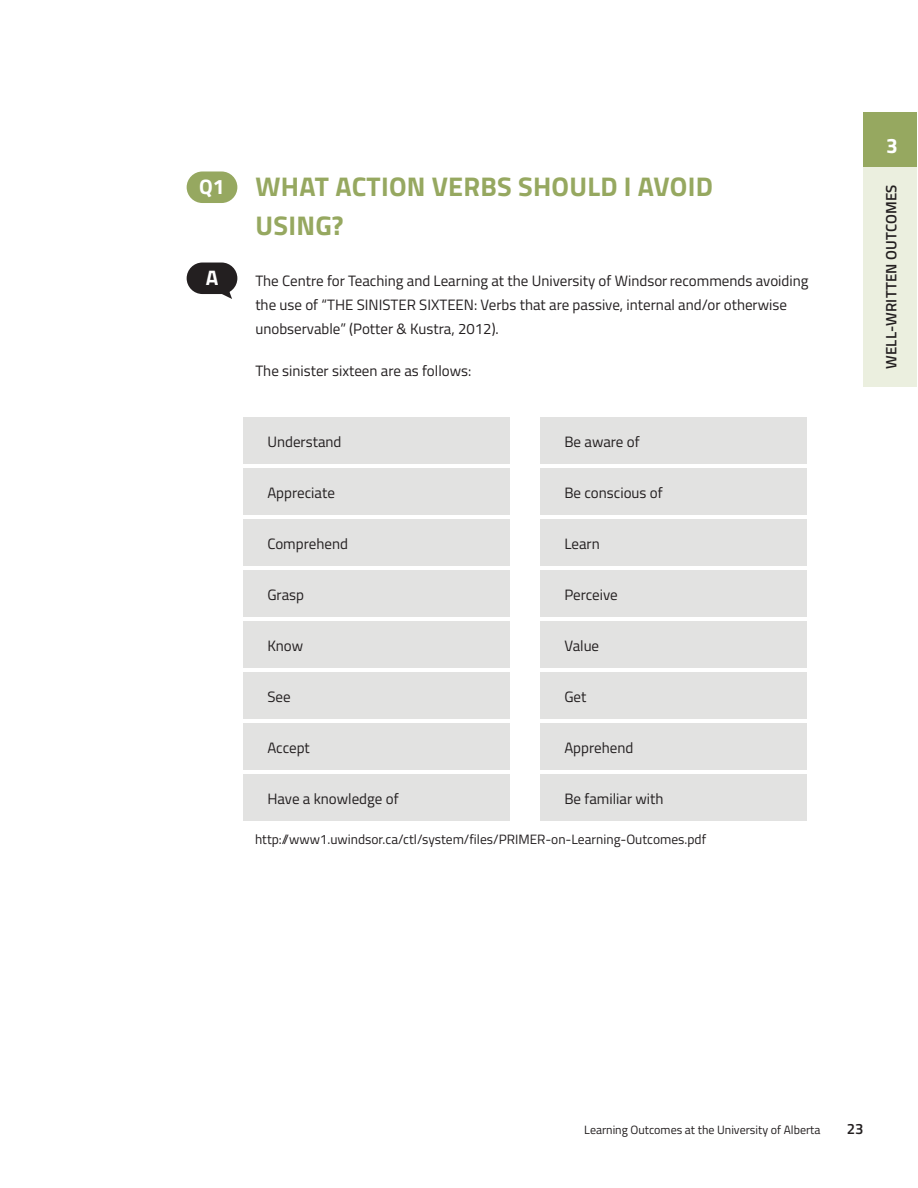
<style>
.page{position:relative;width:918px;height:1188px;background:#fff}
.page>*{position:absolute;margin:0;border:0;box-sizing:border-box;transform-origin:0 0}
.t1{font:700 27px/39px "Titillium Web";letter-spacing:.01em;color:#96a860}
.t2{font:700 21px "Titillium Web";color:#fff}
.t3{font:15px/24px "Titillium Web";color:#231f20}
.t4{font:600 15px "Titillium Web";letter-spacing:.01em;color:#231f20}
.t5{font:13.5px "Titillium Web";color:#231f20}
.t6{font:12px "Titillium Web";color:#231f20}
</style>
<div class="page">
<div style="left:187px;top:171px;width:50px;height:32px;background:#96a860;border-radius:16px"></div>
<div style="left:187px;top:263px;width:50px;height:31px;background:#231f20;border-radius:16px"></div>
<div style="left:243px;top:418px;width:267px;height:46px;background:#e2e2e1"></div>
<div style="left:243px;top:469px;width:267px;height:46px;background:#e2e2e1"></div>
<div style="left:243px;top:520px;width:267px;height:46px;background:#e2e2e1"></div>
<div style="left:243px;top:571px;width:267px;height:46px;background:#e2e2e1"></div>
<div style="left:243px;top:622px;width:267px;height:46px;background:#e2e2e1"></div>
<div style="left:243px;top:673px;width:267px;height:46px;background:#e2e2e1"></div>
<div style="left:243px;top:724px;width:267px;height:46px;background:#e2e2e1"></div>
<div style="left:243px;top:775px;width:267px;height:46px;background:#e2e2e1"></div>
<div style="left:540px;top:418px;width:267px;height:46px;background:#e2e2e1"></div>
<div style="left:540px;top:469px;width:267px;height:46px;background:#e2e2e1"></div>
<div style="left:540px;top:520px;width:267px;height:46px;background:#e2e2e1"></div>
<div style="left:540px;top:571px;width:267px;height:46px;background:#e2e2e1"></div>
<div style="left:540px;top:622px;width:267px;height:46px;background:#e2e2e1"></div>
<div style="left:540px;top:673px;width:267px;height:46px;background:#e2e2e1"></div>
<div style="left:540px;top:724px;width:267px;height:46px;background:#e2e2e1"></div>
<div style="left:540px;top:775px;width:267px;height:46px;background:#e2e2e1"></div>
<svg style="left:222px;top:290px;width:10px;height:9px"></svg>
<div style="left:863px;top:112px;width:54px;height:56px;background:#96a860"></div>
<div style="left:863px;top:168px;width:54px;height:219px;background:#ebefdf"></div>
<h2 class="t2" style="left:199px;top:171px;width:27px">Q1</h2>
<h2 class="t2" style="left:206px;top:262px;width:14px">A</h2>
<h1 class="t1" style="left:256px;top:165px;width:459px">WHAT ACTION VERBS SHOULD I AVOID<br>USING?</h1>
<p class="t3" style="left:255px;top:268px;width:555px">The Centre for Teaching and Learning at the University of Windsor recommends avoiding the use of “THE SINISTER SIXTEEN: Verbs that are passive, internal and/or otherwise unobservable” (Potter &amp; Kustra, 2012).</p>
<p class="t3" style="left:255px;top:358px;width:217px">The sinister sixteen are as follows:</p>
<p class="t3" style="left:267px;top:429px;width:76px">Understand</p>
<p class="t3" style="left:267px;top:480px;width:69px">Appreciate</p>
<p class="t3" style="left:267px;top:531px;width:82px">Comprehend</p>
<p class="t3" style="left:267px;top:582px;width:38px">Grasp</p>
<p class="t3" style="left:267px;top:633px;width:37px">Know</p>
<p class="t3" style="left:564px;top:429px;width:77px">Be aware of</p>
<p class="t3" style="left:564px;top:480px;width:100px">Be conscious of</p>
<p class="t3" style="left:564px;top:531px;width:37px">Learn</p>
<p class="t3" style="left:564px;top:582px;width:55px">Perceive</p>
<p class="t3" style="left:564px;top:633px;width:36px">Value</p>
<p class="t3" style="left:267px;top:684px;width:25px">See</p>
<p class="t3" style="left:564px;top:684px;width:24px">Get</p>
<p class="t3" style="left:267px;top:735px;width:44px">Accept</p>
<p class="t3" style="left:267px;top:786px;width:133px">Have a knowledge of</p>
<p class="t3" style="left:564px;top:735px;width:70px">Apprehend</p>
<p class="t3" style="left:564px;top:786px;width:101px">Be familiar with</p>
<p class="t5" style="left:255px;top:829px;width:453px">http://www1.uwindsor.ca/ctl/system/files/PRIMER-on-Learning-Outcomes.pdf</p>
<h2 class="t2" style="left:886px;top:129px;width:13px">3</h2>
<p class="t4" style="left:880px;top:369px;width:186px;rotate:-90deg">WELL-WRITTEN OUTCOMES</p>
<p class="t6" style="left:584px;top:1121px;width:238px">Learning Outcomes at the University of Alberta</p>
<p class="t4" style="left:847px;top:1117px;width:18px">23</p>
</div>
